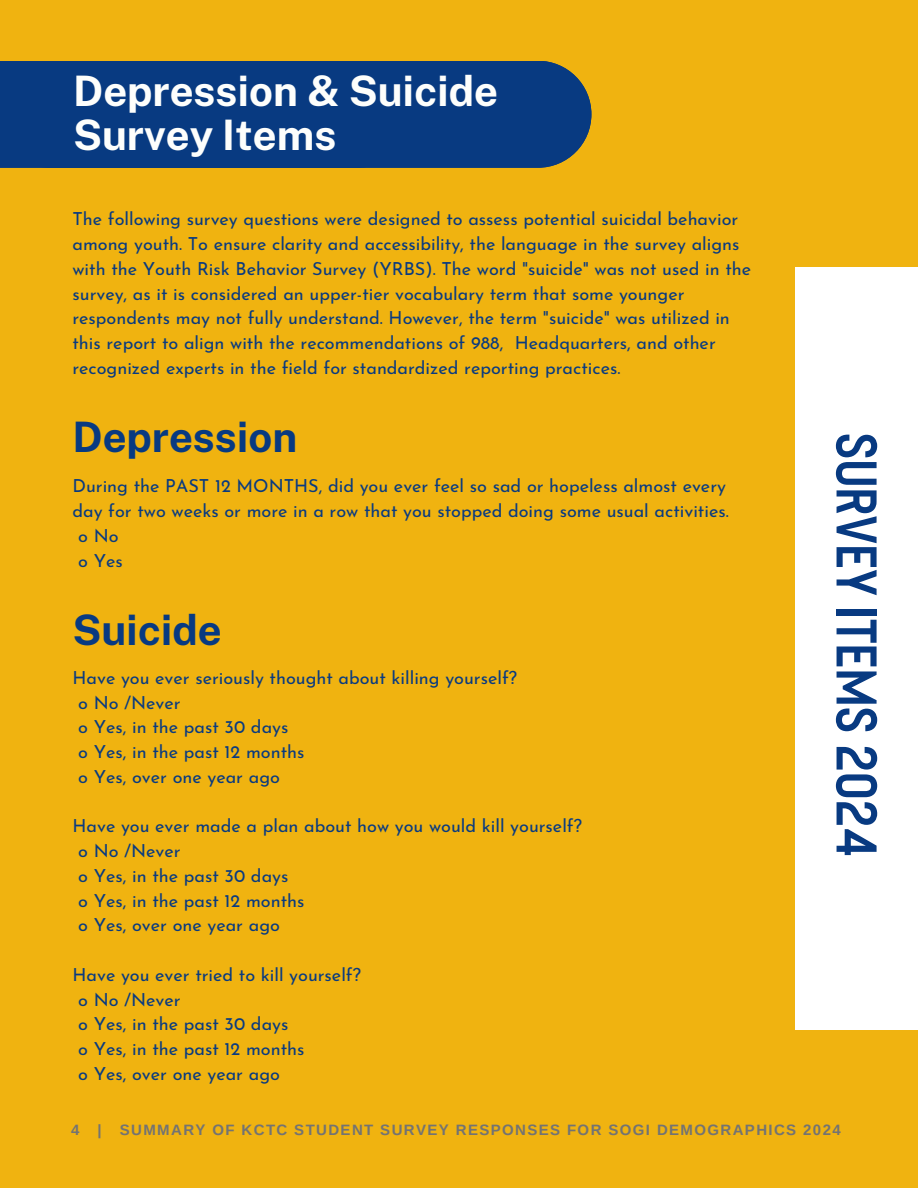
<style>
.page{position:relative;width:918px;height:1188px;background:#f0b310}
.page>*{position:absolute;margin:0;border:0;box-sizing:border-box;transform-origin:0 0}
.t1{font:600 72px "Buffalo";color:#083a81}
.t2{font:700 42px/43.8px "Public Sans";color:#fdfefc}
.t3{font:700 42px "Public Sans";color:#083a81}
.t4{font:18px/24.8px "Josefin Sans";color:#083a81}
.t5{font:700 15px "Arimo";letter-spacing:.095em;color:#737373}
</style>
<div class="page">
<svg style="left:410px;top:61px;width:181px;height:107px;background:#16417a"></svg>
<div style="left:0;top:61px;width:410px;height:107px;background:#083a81"></div>
<div style="left:795px;top:267px;width:123px;height:762px;background:#fff"></div>
<p class="t2" style="left:73px;top:69px;width:426px">Depression &amp; Suicide<br>Survey Items</p>
<h2 class="t4" style="left:72px;top:209px;width:680px">The following survey questions were designed to assess potential suicidal behavior among youth. To ensure clarity and accessibility, the language in the survey aligns with the Youth Risk Behavior Survey (YRBS). The word "suicide" was not used in the survey, as it is considered an upper-tier vocabulary term that some younger respondents may not fully understand. However, the term "suicide" was utilized in this report to align with the recommendations of 988, Headquarters, and other recognized experts in the field for standardized reporting practices.</h2>
<p class="t3" style="left:72px;top:413px;width:226px">Depression</p>
<h2 class="t4" style="left:72px;top:475px;width:655px">During the PAST 12 MONTHS, did you ever feel so sad or hopeless almost every</h2>
<h2 class="t4" style="left:72px;top:500px;width:658px">day for two weeks or more in a row that you stopped doing some usual activities.</h2>
<h2 class="t4" style="left:78px;top:525px;width:42px">o No</h2>
<h2 class="t4" style="left:78px;top:550px;width:46px">o Yes</h2>
<h3 class="t3" style="left:72px;top:605px;width:151px">Suicide</h3>
<h2 class="t4" style="left:78px;top:667px;width:440px;text-indent:-6px">Have you ever seriously thought about killing yourself? o No /Never<br>o Yes, in the past 30 days<br>o Yes, in the past 12 months</h2>
<h3 class="t4" style="left:78px;top:766px;width:203px">o Yes, over one year ago</h3>
<h3 class="t4" style="left:78px;top:815px;width:505px;text-indent:-6px">Have you ever made a plan about how you would kill yourself? o No /Never<br>o Yes, in the past 30 days<br>o Yes, in the past 12 months<br>o Yes, over one year ago</h3>
<h3 class="t4" style="left:78px;top:964px;width:284px;text-indent:-6px">Have you ever tried to kill yourself? o No /Never<br>o Yes, in the past 30 days<br>o Yes, in the past 12 months<br>o Yes, over one year ago</h3>
<h3 class="t1" style="left:904px;top:433px;width:426px;rotate:90deg">SURVEYITEMS2024</h3>
<h3 class="t5" style="left:71px;top:1121px;width:771px">4 | SUMMARY OF KCTC STUDENT SURVEY RESPONSES FOR SOGI DEMOGRAPHICS 2024</h3>
</div>
